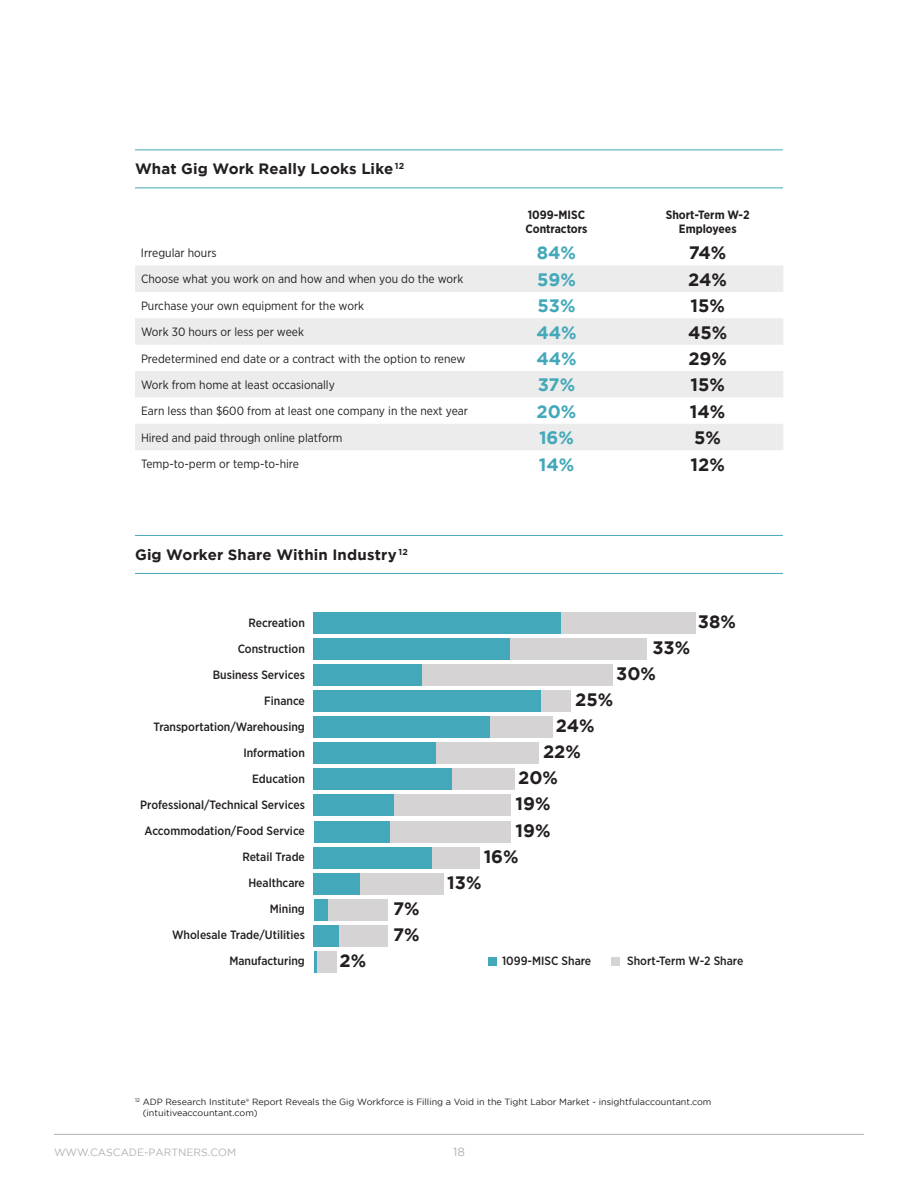
<style>
.page{position:relative;width:918px;height:1188px;background:#fff}
.page>*{position:absolute;margin:0;border:0;box-sizing:border-box;transform-origin:0 0}
.t1{font:700 18px "Gotham";color:#231f20}
.t2{font:700 18px "Gotham";color:#43a8ba}
.t3{font:700 15px "Gotham";letter-spacing:.01em;color:#231f20}
.t4{font:12px "Gotham Narrow";color:#231f20}
.t5{font:500 12px "Gotham Narrow";color:#231f20}
.t6{font:700 12px/14.4px "Gotham Narrow";color:#231f20}
.t7{font:12px "Gotham";color:#b2b2b2}
.t8{font:10.5px "Gotham";color:#b2b2b2}
.t9{font:9px/10.8px "Gotham";color:#231f20}
</style>
<div class="page">
<hr style="left:54px;top:1134px;width:810px;height:1px;background:#b2b2b2">
<div style="left:314px;top:612px;width:248px;height:22px;background:#43a8ba"></div>
<div style="left:561px;top:612px;width:135px;height:22px;background:#d5d3d3"></div>
<div style="left:314px;top:638px;width:196px;height:22px;background:#43a8ba"></div>
<div style="left:510px;top:638px;width:137px;height:22px;background:#d5d3d3"></div>
<div style="left:314px;top:664px;width:109px;height:22px;background:#43a8ba"></div>
<div style="left:423px;top:664px;width:190px;height:22px;background:#d5d3d3"></div>
<div style="left:314px;top:690px;width:227px;height:22px;background:#43a8ba"></div>
<div style="left:541px;top:690px;width:30px;height:22px;background:#d5d3d3"></div>
<div style="left:314px;top:716px;width:176px;height:22px;background:#43a8ba"></div>
<div style="left:490px;top:716px;width:63px;height:22px;background:#d5d3d3"></div>
<div style="left:314px;top:742px;width:122px;height:22px;background:#43a8ba"></div>
<div style="left:436px;top:742px;width:102px;height:22px;background:#d5d3d3"></div>
<div style="left:314px;top:768px;width:139px;height:22px;background:#43a8ba"></div>
<div style="left:453px;top:768px;width:62px;height:22px;background:#d5d3d3"></div>
<div style="left:314px;top:794px;width:80px;height:22px;background:#43a8ba"></div>
<div style="left:394px;top:794px;width:117px;height:22px;background:#d5d3d3"></div>
<div style="left:314px;top:821px;width:77px;height:21px;background:#43a8ba"></div>
<div style="left:390px;top:821px;width:121px;height:21px;background:#d5d3d3"></div>
<div style="left:314px;top:847px;width:118px;height:22px;background:#43a8ba"></div>
<div style="left:432px;top:847px;width:48px;height:22px;background:#d5d3d3"></div>
<div style="left:314px;top:873px;width:46px;height:22px;background:#43a8ba"></div>
<div style="left:360px;top:873px;width:83px;height:22px;background:#d5d3d3"></div>
<div style="left:314px;top:899px;width:14px;height:22px;background:#43a8ba"></div>
<div style="left:328px;top:899px;width:59px;height:22px;background:#d5d3d3"></div>
<div style="left:314px;top:925px;width:25px;height:22px;background:#43a8ba"></div>
<div style="left:339px;top:925px;width:48px;height:22px;background:#d5d3d3"></div>
<hr style="left:314px;top:951px;width:3px;height:22px;background:#43a8ba">
<div style="left:318px;top:951px;width:19px;height:22px;background:#d5d3d3"></div>
<div style="left:488px;top:957px;width:9px;height:9px;background:#43a8ba"></div>
<div style="left:611px;top:957px;width:9px;height:9px;background:#d5d3d3"></div>
<svg style="left:135px;top:265px;width:648px;height:185px;fill:#edecec"></svg>
<hr style="left:135px;top:149px;width:648px;height:1px;background:#43a8ba">
<hr style="left:135px;top:187px;width:648px;height:1px;background:#43a8ba">
<hr style="left:135px;top:535px;width:648px;height:1px;background:#43a8ba">
<hr style="left:135px;top:573px;width:648px;height:1px;background:#43a8ba">
<p class="t3" style="left:135px;top:159px;width:271px">What Gig Work Really Looks Like <sup>12</sup></p>
<p class="t6" style="left:526px;top:207px;width:64px">1099-MISC<br>Contractors</p>
<p class="t6" style="left:666px;top:207px;width:85px;text-align:center">Short-Term W-2<br>Employees</p>
<p class="t4" style="left:141px;top:245px;width:77px">Irregular hours</p>
<h1 class="t2" style="left:537px;top:241px;width:41px">84%</h1>
<h1 class="t1" style="left:689px;top:241px;width:39px">74%</h1>
<p class="t4" style="left:141px;top:272px;width:324px">Choose what you work on and how and when you do the work</p>
<h1 class="t2" style="left:537px;top:268px;width:40px">59%</h1>
<h1 class="t1" style="left:688px;top:268px;width:40px">24%</h1>
<p class="t4" style="left:141px;top:298px;width:225px">Purchase your own equipment for the work</p>
<h1 class="t2" style="left:538px;top:294px;width:39px">53%</h1>
<h1 class="t1" style="left:691px;top:294px;width:36px">15%</h1>
<p class="t4" style="left:141px;top:325px;width:164px">Work 30 hours or less per week</p>
<h1 class="t2" style="left:536px;top:320px;width:42px">44%</h1>
<h1 class="t1" style="left:688px;top:320px;width:41px">45%</h1>
<p class="t4" style="left:141px;top:351px;width:326px">Predetermined end date or a contract with the option to renew</p>
<h1 class="t2" style="left:536px;top:347px;width:42px">44%</h1>
<h1 class="t1" style="left:688px;top:347px;width:40px">29%</h1>
<p class="t4" style="left:141px;top:377px;width:195px">Work from home at least occasionally</p>
<h1 class="t2" style="left:538px;top:373px;width:39px">37%</h1>
<h1 class="t1" style="left:691px;top:373px;width:36px">15%</h1>
<p class="t4" style="left:141px;top:404px;width:329px">Earn less than $600 from at least one company in the next year</p>
<h1 class="t2" style="left:537px;top:400px;width:41px">20%</h1>
<h1 class="t1" style="left:690px;top:400px;width:37px">14%</h1>
<p class="t4" style="left:141px;top:430px;width:203px">Hired and paid through online platform</p>
<h1 class="t2" style="left:539px;top:426px;width:36px">16%</h1>
<h1 class="t1" style="left:694px;top:426px;width:28px">5%</h1>
<p class="t4" style="left:141px;top:457px;width:160px">Temp-to-perm or temp-to-hire</p>
<h1 class="t2" style="left:539px;top:452px;width:37px">14%</h1>
<h1 class="t1" style="left:691px;top:452px;width:36px">12%</h1>
<p class="t3" style="left:135px;top:544px;width:274px">Gig Worker Share Within Industry <sup>12</sup></p>
<p class="t5" style="left:248px;top:615px;width:58px">Recreation</p>
<h1 class="t1" style="left:698px;top:610px;width:39px">38%</h1>
<p class="t5" style="left:238px;top:641px;width:69px">Construction</p>
<h1 class="t1" style="left:652px;top:636px;width:39px">33%</h1>
<p class="t5" style="left:213px;top:667px;width:94px">Business Services</p>
<h1 class="t1" style="left:616px;top:662px;width:41px">30%</h1>
<p class="t5" style="left:264px;top:693px;width:42px">Finance</p>
<h1 class="t1" style="left:575px;top:688px;width:40px">25%</h1>
<p class="t5" style="left:153px;top:719px;width:153px">Transportation/Warehousing</p>
<h1 class="t1" style="left:556px;top:714px;width:40px">24%</h1>
<p class="t5" style="left:243px;top:745px;width:63px">Information</p>
<h1 class="t1" style="left:543px;top:740px;width:39px">22%</h1>
<p class="t5" style="left:252px;top:771px;width:54px">Education</p>
<h1 class="t1" style="left:518px;top:766px;width:41px">20%</h1>
<p class="t5" style="left:140px;top:797px;width:166px">Professional/Technical Services</p>
<h1 class="t1" style="left:516px;top:792px;width:36px">19%</h1>
<p class="t5" style="left:145px;top:823px;width:162px">Accommodation/Food Service</p>
<h1 class="t1" style="left:516px;top:818px;width:36px">19%</h1>
<p class="t5" style="left:242px;top:849px;width:64px">Retail Trade</p>
<h1 class="t1" style="left:484px;top:844px;width:36px">16%</h1>
<p class="t5" style="left:248px;top:875px;width:58px">Healthcare</p>
<h1 class="t1" style="left:447px;top:870px;width:36px">13%</h1>
<p class="t5" style="left:270px;top:901px;width:37px">Mining</p>
<h1 class="t1" style="left:393px;top:896px;width:28px">7%</h1>
<p class="t5" style="left:172px;top:928px;width:134px">Wholesale Trade/Utilities</p>
<h1 class="t1" style="left:393px;top:922px;width:28px">7%</h1>
<p class="t5" style="left:229px;top:954px;width:77px">Manufacturing</p>
<h1 class="t1" style="left:340px;top:949px;width:28px">2%</h1>
<p class="t5" style="left:502px;top:954px;width:91px">1099-MISC Share</p>
<p class="t5" style="left:627px;top:954px;width:118px">Short-Term W-2 Share</p>
<p class="t9" style="left:143px;top:1096px;width:570px;text-indent:-8px"><sup>12</sup> ADP Research Institute® Report Reveals the Gig Workforce is Filling a Void in the Tight Labor Market - insightfulaccountant.com (intuitiveaccountant.com)</p>
<p class="t8" style="left:54px;top:1145px;width:184px">WWW.CASCADE-PARTNERS.COM</p>
<p class="t7" style="left:453px;top:1144px;width:13px">18</p>
</div>
